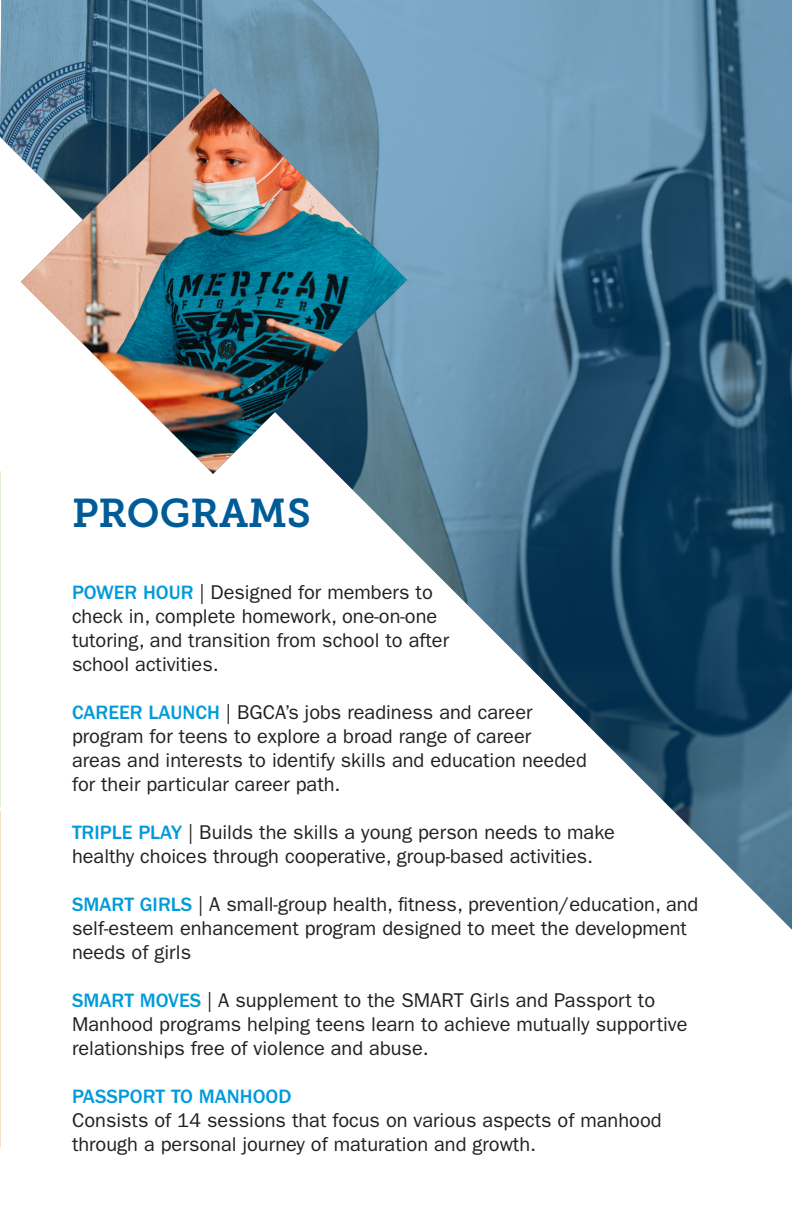
<style>
.page{position:relative;width:792px;height:1224px;background:#fff}
.page>*{position:absolute;margin:0;border:0;box-sizing:border-box;transform-origin:0 0}
.t1{font:40px "Museo Slab 700";color:#005c98}
.t2{font:20px/24px "ITC Franklin Gothic Std";color:#231f20}
.t3{font:500 20px "ITC Franklin Gothic Std";color:#009ada}
.s1{font-weight:500;color:#009ada}
</style>
<div class="page">
<img style="left:0;top:0;width:792px;height:930px">
<img style="left:21px;top:88px;width:386px;height:386px">
<svg style="left:0;top:469px;width:2px;height:678px"></svg>
<p class="t1" style="left:72px;top:490px;width:240px">PROGRAMS</p>
<p class="t2" style="left:72px;top:580px;width:379px"><span class="s1">POWER HOUR</span> | Designed for members to check in, complete homework, one-on-one tutoring, and transition from school to after school activities.</p>
<p class="t2" style="left:72px;top:700px;width:516px"><span class="s1">CAREER LAUNCH</span> | BGCA’s jobs readiness and career program for teens to explore a broad range of career<br>areas and interests to identify skills and education needed for their particular career path.</p>
<p class="t2" style="left:72px;top:820px;width:544px"><span class="s1">TRIPLE PLAY</span> | Builds the skills a young person needs to make healthy choices through cooperative, group-based activities.</p>
<p class="t2" style="left:72px;top:892px;width:628px"><span class="s1">SMART GIRLS</span> | A small-group health, fitness, prevention/education, and self-esteem enhancement program designed to meet the development needs of girls</p>
<p class="t2" style="left:72px;top:988px;width:617px"><span class="s1">SMART MOVES</span> | A supplement to the SMART Girls and Passport to<br>Manhood programs helping teens learn to achieve mutually supportive relationships free of violence and abuse.</p>
<p class="t3" style="left:72px;top:1085px;width:221px">PASSPORT TO MANHOOD</p>
<p class="t2" style="left:72px;top:1108px;width:591px">Consists of 14 sessions that focus on various aspects of manhood through a personal journey of maturation and growth.</p>
</div>
